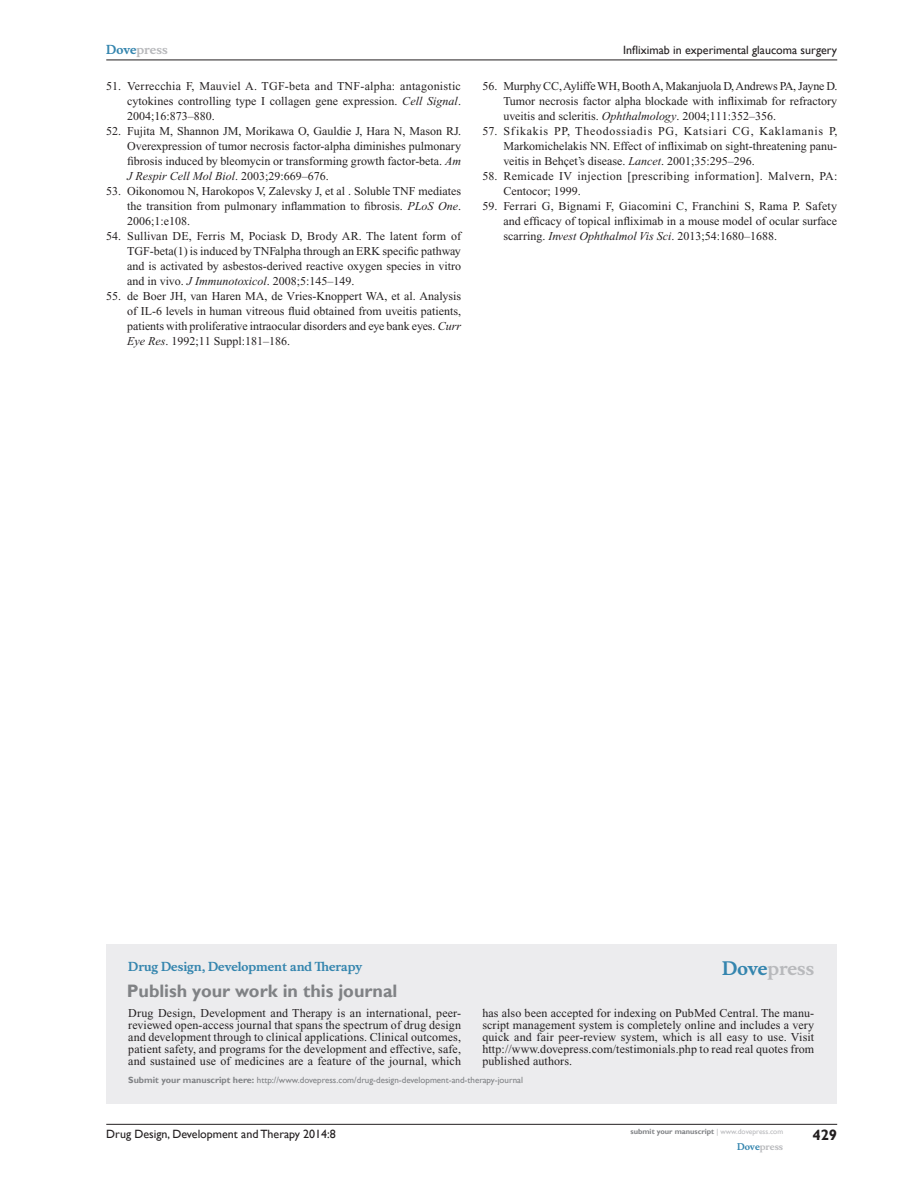
<style>
.page{position:relative;width:918px;height:1188px;background:#fff}
.page>*{position:absolute;margin:0;border:0;box-sizing:border-box;transform-origin:0 0}
.PromBx-H1{font:700 18px "Gill Sans";color:#808285}
.PromBx-Brand{font:700 18px "Musee";color:#b8b9bc}
.t1{font:700 15px "Gill Sans";color:#231f20}
.RefNL2{font:12px/15px "Times New Roman";color:#231f20;text-align:justify}
.PromBx-Tx{font:12px/12px "Times New Roman";letter-spacing:.01em;color:#231f20;text-align:justify}
.t2{font:12px "Gill Sans";color:#231f20}
.RefNL2-2{font:12px/15px "Times New Roman";letter-spacing:.03em;color:#231f20}
.PromBx-JrnlName{font:700 12px "Musee";color:#3485ae}
.t3{font:700 12px "Musee";color:#b8b9bc}
.PromBx-SubmitMssWebA{font:9px "Gill Sans";color:#808285}
.t4{font:700 9px "Musee";color:#b8b9bc}
.t5{font:700 7.5px "Gill Sans";color:#808285}
.s1{color:#3485ae}
.s2{font-style:italic}
.s3{font-weight:700}
.s4{font-weight:400;color:#b8b9bc}
</style>
<div class="page">
<div style="left:106px;top:944px;width:731px;height:159px;background:#ececee"></div>
<hr style="left:106px;top:1124px;width:731px;height:1px;background:#231f20">
<hr style="left:106px;top:60px;width:731px;height:1px;background:#231f20">
<p class="t3" style="left:106px;top:43px;width:63px"><span class="s1">Dove</span>press</p>
<p class="RefNL2" style="left:127px;top:79px;width:335px;text-indent:-21px">51. Verrecchia F, Mauviel A. TGF-beta and TNF-alpha: antagonistic cytokines controlling type I collagen gene expression. <span class="s2">Cell Signal</span>.<br>2004;16:873–880.</p>
<p class="RefNL2" style="left:127px;top:124px;width:335px;text-indent:-21px">52. Fujita M, Shannon JM, Morikawa O, Gauldie J, Hara N, Mason RJ.<br>Overexpression of tumor necrosis factor-alpha diminishes pulmonary fibrosis induced by bleomycin or transforming growth factor-beta. <span class="s2">Am J Respir Cell Mol Biol</span>. 2003;29:669–676.</p>
<p class="RefNL2" style="left:127px;top:184px;width:335px;text-indent:-21px">53. Oikonomou N, Harokopos V, Zalevsky J, et al . Soluble TNF mediates the transition from pulmonary inflammation to fibrosis. <span class="s2">PLoS One</span>.<br>2006;1:e108.</p>
<p class="RefNL2" style="left:127px;top:229px;width:335px;text-indent:-21px">54. Sullivan DE, Ferris M, Pociask D, Brody AR. The latent form of TGF-beta(1) is induced by TNFalpha through an ERK specific pathway and is activated by asbestos-derived reactive oxygen species in vitro and in vivo. <span class="s2">J Immunotoxicol</span>. 2008;5:145–149.</p>
<p class="RefNL2" style="left:127px;top:289px;width:335px;text-indent:-21px">55. de Boer JH, van Haren MA, de Vries-Knoppert WA, et al. Analysis of IL-6 levels in human vitreous fluid obtained from uveitis patients, patients with proliferative intraocular disorders and eye bank eyes. <span class="s2">Curr Eye Res</span>. 1992;11 Suppl:181–186.</p>
<p class="t2" style="left:623px;top:43px;width:215px">Infliximab in experimental glaucoma surgery</p>
<p class="RefNL2" style="left:503px;top:79px;width:335px;text-indent:-21px">56. Murphy CC, Ayliffe WH, Booth A, Makanjuola D, Andrews PA, Jayne D.<br>Tumor necrosis factor alpha blockade with infliximab for refractory uveitis and scleritis. <span class="s2">Ophthalmology</span>. 2004;111:352–356.</p>
<p class="RefNL2" style="left:503px;top:124px;width:336px;text-indent:-21px">57. Sfikakis PP, Theodossiadis PG, Katsiari CG, Kaklamanis P, Markomichelakis NN. Effect of infliximab on sight-threatening panu&shy;veitis in Behçet’s disease. <span class="s2">Lancet</span>. 2001;35:295–296.</p>
<p class="RefNL2-2" style="left:503px;top:169px;width:336px;text-indent:-21px">58. Remicade IV injection [prescribing information]. Malvern, PA:<br>Centocor; 1999.</p>
<p class="RefNL2" style="left:503px;top:199px;width:335px;text-indent:-21px">59. Ferrari G, Bignami F, Giacomini C, Franchini S, Rama P. Safety and efficacy of topical infliximab in a mouse model of ocular surface scarring. <span class="s2">Invest Ophthalmol Vis Sci</span>. 2013;54:1680–1688.</p>
<p class="PromBx-JrnlName" style="left:128px;top:959px;width:236px">Drug Design, Development and Therapy</p>
<p class="PromBx-H1" style="left:127px;top:980px;width:272px">Publish your work in this journal</p>
<p class="PromBx-Brand" style="left:722px;top:958px;width:94px"><span class="s1">Dove</span>press</p>
<p class="PromBx-Tx" style="left:128px;top:1007px;width:334px">Drug Design, Development and Therapy is an international, peer&shy;reviewed open-access journal that spans the spectrum of drug design and development through to clinical applications. Clinical outcomes, patient safety, and programs for the development and effective, safe, and sustained use of medicines are a feature of the journal, which</p>
<p class="PromBx-Tx" style="left:482px;top:1007px;width:333px">has also been accepted for indexing on PubMed Central. The manu&shy;script management system is completely online and includes a very quick and fair peer-review system, which is all easy to use. Visit http://www.dovepress.com/testimonials.php to read real quotes from published authors.</p>
<p class="PromBx-SubmitMssWebA" style="left:128px;top:1075px;width:396px"><span class="s3">Submit your manuscript here:</span> http://www.dovepress.com/drug-design-development-and-therapy-journal</p>
<p class="t2" style="left:106px;top:1127px;width:231px">Drug Design, Development and Therapy 2014:8</p>
<p class="t5" style="left:631px;top:1127px;width:154px">submit your manuscript <span class="s4">| www.dovepress.com</span></p>
<p class="t4" style="left:737px;top:1141px;width:48px"><span class="s1">Dove</span>press</p>
<p class="t1" style="left:812px;top:1126px;width:26px">429</p>
</div>
